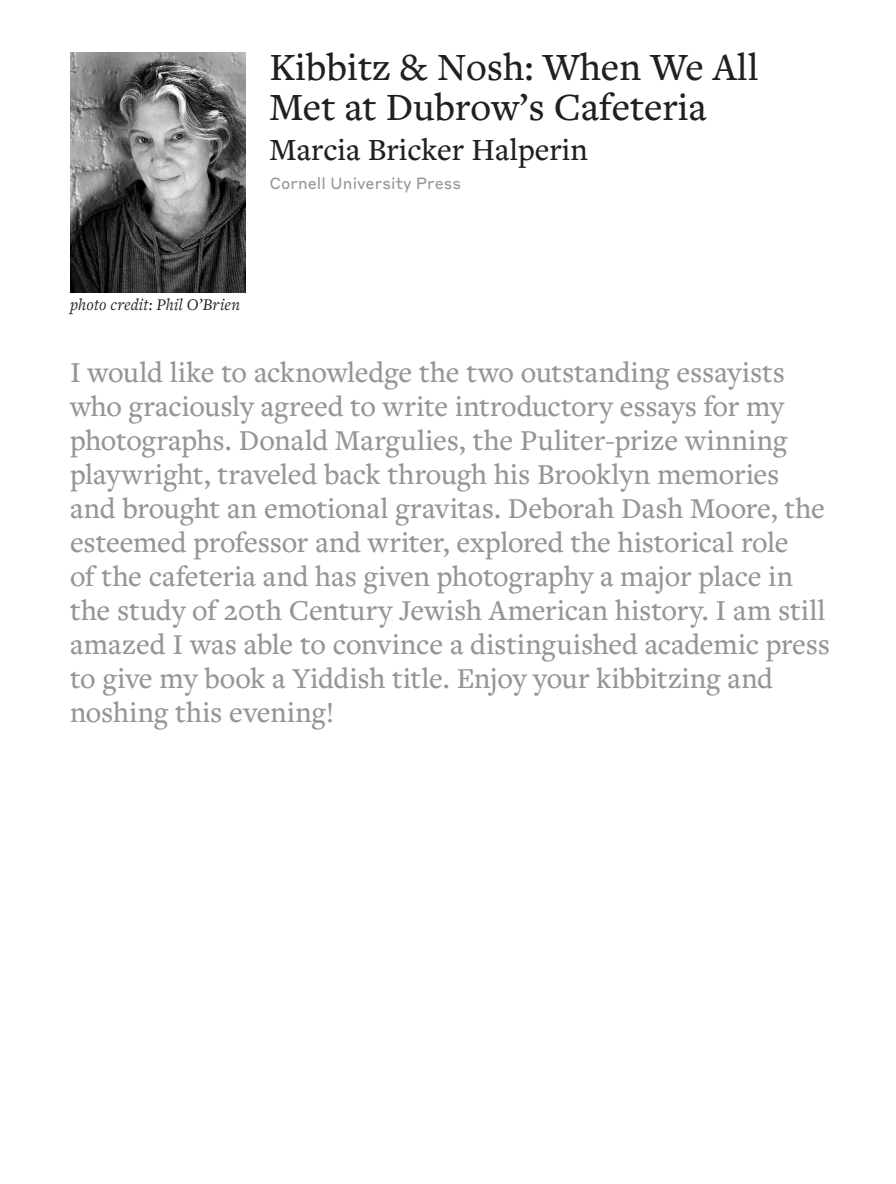
<style>
.page{position:relative;width:896px;height:1184px;background:#fff}
.page>*{position:absolute;margin:0;border:0;box-sizing:border-box;transform-origin:0 0}
.Book_Name{font:500 40px/40px "Freight Text Pro";color:#231f20}
.Book_Name-2{font:500 32px "Freight Text Pro";color:#231f20}
.Remarks{font:500 30px/34px "Freight Text Pro";letter-spacing:-.005em;color:#939598}
.Finalist_text{font:italic 17px "Freight Text Pro";letter-spacing:.01em;color:#231f20}
.Author_Pub{font:16px "Styrene B";color:#939598}
</style>
<div class="page">
<img style="left:70px;top:52px;width:175px;height:240px">
<p class="Book_Name" style="left:270px;top:46px;width:491px">Kibbitz &amp; Nosh: When We All<br>Met at Dubrow’s Cafeteria</p>
<p class="Book_Name-2" style="left:270px;top:128px;width:320px">Marcia Bricker Halperin</p>
<p class="Author_Pub" style="left:270px;top:170px;width:193px">Cornell University Press</p>
<p class="Finalist_text" style="left:70px;top:293px;width:172px">photo credit: Phil O’Brien</p>
<p class="Remarks" style="left:70px;top:354px;width:762px">I would like to acknowledge the two outstanding essayists who graciously agreed to write introductory essays for my photographs. Donald Margulies, the Puliter-prize winning playwright, traveled back through his Brooklyn memories and brought an emotional gravitas. Deborah Dash Moore, the esteemed professor and writer, explored the historical role<br>of the cafeteria and has given photography a major place in the study of 20th Century Jewish American history. I am still amazed I was able to convince a distinguished academic press to give my book a Yiddish title. Enjoy your kibbitzing and noshing this evening!</p>
</div>
